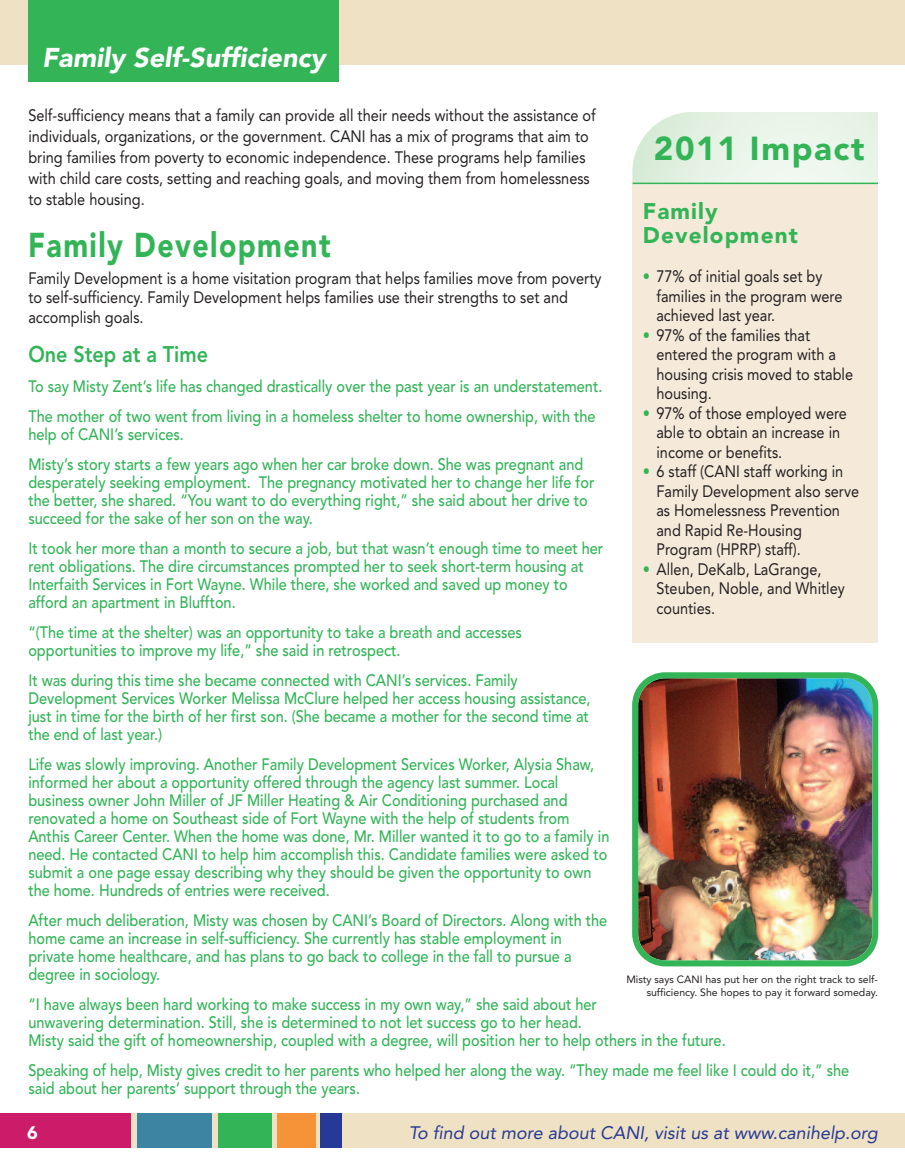
<style>
.page{position:relative;width:905px;height:1175px;background:#fff}
.page>*{position:absolute;margin:0;border:0;box-sizing:border-box;transform-origin:0 0}
.t1{font:900 34.2px "Avenir";letter-spacing:.05em;color:#32b457;scale:.83 1}
.t2{font:900 33px "Avenir";letter-spacing:.05em;color:#32b457}
.t3{font:italic 900 27px "Avenir";color:#fff}
.t4{font:900 22.5px/24px "Avenir";letter-spacing:.05em;color:#32b457}
.t5{font:800 22.5px "Avenir";color:#32b457;scale:.88 1}
.t6{font:italic 18px "Avenir";color:#263996}
.t7{font:900 18px "Avenir";color:#fff}
.t8{font:500 16.5px/18px "Avenir";color:#32b457;scale:.88 1}
.t9{font:16.5px/19.5px "Avenir";color:#231f20;scale:.88 1}
.t10{font:10.5px/12.6px "Avenir";color:#231f20;text-align:right}
.s1{color:#32b457}
</style>
<div class="page">
<div style="left:0;top:1113px;width:904px;height:35px;background:#efe2c4"></div>
<div style="left:0;top:1113px;width:131px;height:35px;background:#cc1b68"></div>
<div style="left:137px;top:1113px;width:74px;height:35px;background:#3c84a1"></div>
<div style="left:218px;top:1113px;width:53px;height:35px;background:#32b457"></div>
<div style="left:277px;top:1113px;width:38px;height:35px;background:#f69238"></div>
<div style="left:321px;top:1113px;width:21px;height:35px;background:#263996"></div>
<div style="left:0;top:0;width:904px;height:64px;background:#efe2c4"></div>
<div style="left:28px;top:0;width:310px;height:81px;background:#32b457"></div>
<div style="left:632px;top:182px;width:246px;height:461px;background:#f5eada"></div>
<hr style="left:632px;top:183px;width:246px;height:1px;background:#32b457">
<img style="left:632px;top:672px;width:246px;height:294px">
<h3 class="t3" style="left:42px;top:47px;width:285px">Family Self-Sufficiency</h3>
<p class="t9" style="left:28px;top:106px;width:646px;line-height:21px">Self-sufficiency means that a family can provide all their needs without the assistance of individuals, organizations, or the government. CANI has a mix of programs that aim to bring families from poverty to economic independence. These programs help families with child care costs, setting and reaching goals, and moving them from homelessness to stable housing.</p>
<h2 class="t2" style="left:654px;top:135px;width:212px">2011 Impact</h2>
<h3 class="t4" style="left:643px;top:201px;width:156px">Family<br>Development</h3>
<p class="t9" style="left:656px;top:268px;width:213px;text-indent:-14px"><span class="s1">•</span> 77% of initial goals set by families in the program were achieved last year.</p>
<p class="t9" style="left:656px;top:326px;width:225px;text-indent:-14px"><span class="s1">•</span> 97% of the families that entered the program with a housing crisis moved to stable housing.</p>
<p class="t9" style="left:656px;top:404px;width:218px;text-indent:-14px"><span class="s1">•</span> 97% of those employed were able to obtain an increase in income or benefits.</p>
<p class="t9" style="left:656px;top:463px;width:232px;text-indent:-14px"><span class="s1">•</span> 6 staff (CANI staff working in<br>Family Development also serve as Homelessness Prevention and Rapid Re-Housing<br>Program (HPRP) staff).</p>
<p class="t9" style="left:656px;top:560px;width:215px;text-indent:-14px"><span class="s1">•</span> Allen, DeKalb, LaGrange,<br>Steuben, Noble, and Whitley counties.</p>
<h1 class="t1" style="left:28px;top:231px;width:366px">Family Development</h1>
<p class="t9" style="left:28px;top:270px;width:652px">Family Development is a home visitation program that helps families move from poverty to self-sufficiency. Family Development helps families use their strengths to set and accomplish goals.</p>
<h3 class="t5" style="left:28px;top:345px;width:206px">One Step at a Time</h3>
<p class="t8" style="left:28px;top:372px;width:654px;line-height:30px">To say Misty Zent’s life has changed drastically over the past year is an understatement.<br>The mother of two went from living in a homeless shelter to home ownership, with the</p>
<p class="t8" style="left:28px;top:420px;width:632px;line-height:30px">help of CANI’s services.<br>Misty’s story starts a few years ago when her car broke down. She was pregnant and</p>
<p class="t8" style="left:28px;top:474px;width:644px">desperately seeking employment. The pregnancy motivated her to change her life for the better, she shared. “You want to do everything right,” she said about her drive to succeed for the sake of her son on the way.</p>
<p class="t8" style="left:28px;top:540px;width:655px">It took her more than a month to secure a job, but that wasn’t enough time to meet her rent obligations. The dire circumstances prompted her to seek short-term housing at Interfaith Services in Fort Wayne. While there, she worked and saved up money to afford an apartment in Bluffton.</p>
<p class="t8" style="left:28px;top:624px;width:562px">“(The time at the shelter) was an opportunity to take a breath and accesses opportunities to improve my life,” she said in retrospect.</p>
<p class="t8" style="left:28px;top:672px;width:640px">It was during this time she became connected with CANI’s services. Family Development Services Worker Melissa McClure helped her access housing assistance, just in time for the birth of her first son. (She became a mother for the second time at the end of last year.)</p>
<p class="t8" style="left:28px;top:756px;width:661px">Life was slowly improving. Another Family Development Services Worker, Alysia Shaw, informed her about a opportunity offered through the agency last summer. Local business owner John Miller of JF Miller Heating &amp; Air Conditioning purchased and renovated a home on Southeast side of Fort Wayne with the help of students from Anthis Career Center. When the home was done, Mr. Miller wanted it to go to a family in need. He contacted CANI to help him accomplish this. Candidate families were asked to submit a one page essay describing why they should be given the opportunity to own the home. Hundreds of entries were received.</p>
<p class="t8" style="left:28px;top:912px;width:659px">After much deliberation, Misty was chosen by CANI’s Board of Directors. Along with the home came an increase in self-sufficiency. She currently has stable employment in private home healthcare, and has plans to go back to college in the fall to pursue a degree in sociology.</p>
<p class="t8" style="left:28px;top:996px;width:794px">“I have always been hard working to make success in my own way,” she said about her<br>unwavering determination. Still, she is determined to not let success go to her head.<br>Misty said the gift of homeownership, coupled with a degree, will position her to help others in the future.</p>
<p class="t8" style="left:28px;top:1062px;width:934px">Speaking of help, Misty gives credit to her parents who helped her along the way. “They made me feel like I could do it,” she said about her parents’ support through the years.</p>
<p class="t7" style="left:27px;top:1125px;width:12px">6</p>
<p class="t6" style="left:409px;top:1125px;width:470px">To find out more about CANI, visit us at www.canihelp.org</p>
<p class="t10" style="left:626px;top:974px;width:253px">Misty says CANI has put her on the right track to self&shy;sufficiency. She hopes to pay it forward someday.</p>
</div>
